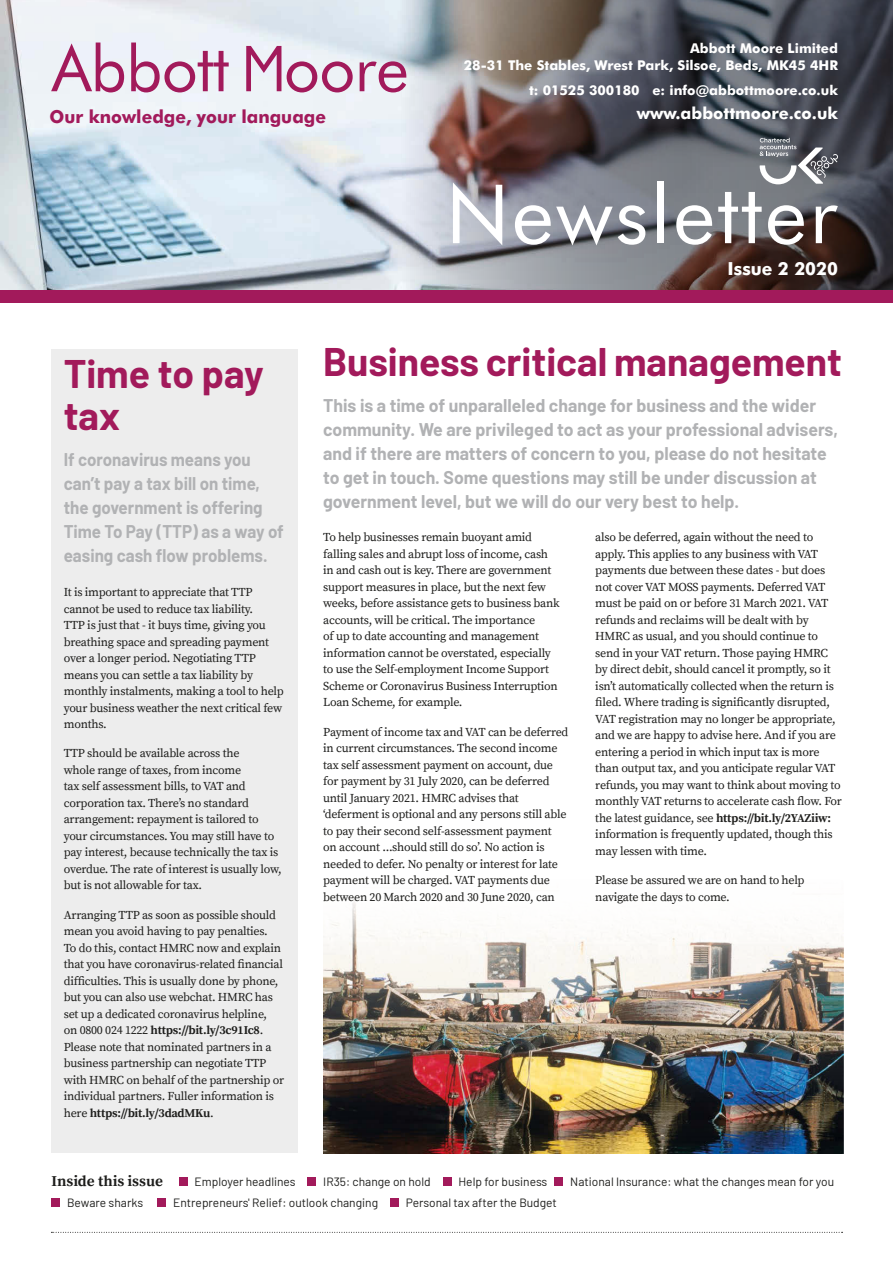
<style>
.page{position:relative;width:893px;height:1263px;background:#fff}
.page>*{position:absolute;margin:0;border:0;box-sizing:border-box;transform-origin:0 0}
.t1{font:81.75px "Futura BT";letter-spacing:.03em;color:#fff}
.t2{font:700 39px/42px "Barlow";color:#a21a5b}
.t3{font:700 18px/24px "Barlow";color:#b1b2b4}
.t4{font:700 18px/24px "Barlow";color:#b1b2b4;scale:.94 1}
.t5{font:700 18px "Futura BT";color:#a21a5b}
.t6{font:700 18px "Futura BT";color:#fff}
.t7{font:700 16.5px "Futura BT";color:#fff}
.t8{font:700 15px "Source Serif Pro";color:#1d1d1b}
.t9{font:700 13.5px/16.5px "Futura BT";color:#fff;text-align:right}
.t10{font:12px/16.5px "Source Serif Pro";letter-spacing:-.02em;color:#1d1d1b}
.t11{font:12px "Barlow";color:#1d1d1b}
.s1{font-weight:700}
</style>
<div class="page">
<img style="left:323px;top:901px;width:520px;height:253px">
<svg style="left:51px;top:1232px;width:792px;height:1px"></svg>
<div style="left:179px;top:1177px;width:8px;height:9px;background:#a21a5b"></div>
<div style="left:308px;top:1177px;width:8px;height:9px;background:#a21a5b"></div>
<div style="left:443px;top:1177px;width:8px;height:9px;background:#a21a5b"></div>
<div style="left:555px;top:1177px;width:8px;height:9px;background:#a21a5b"></div>
<div style="left:51px;top:1198px;width:9px;height:9px;background:#a21a5b"></div>
<div style="left:157px;top:1198px;width:9px;height:9px;background:#a21a5b"></div>
<div style="left:390px;top:1198px;width:9px;height:9px;background:#a21a5b"></div>
<div style="left:51px;top:349px;width:247px;height:803px;background:#ededed"></div>
<img style="left:0;top:0;width:313px;height:290px">
<img style="left:313px;top:0;width:580px;height:290px">
<svg style="left:51px;top:43px;width:73px;height:49px;background:#d7b2c9"></svg>
<svg style="left:131px;top:43px;width:98px;height:49px;background:#d7b3ca"></svg>
<svg style="left:287px;top:61px;width:66px;height:31px;background:#d09eba"></svg>
<svg style="left:360px;top:61px;width:46px;height:31px"></svg>
<svg style="left:246px;top:46px;width:35px;height:45px;background:#cf9dba"></svg>
<div style="left:0;top:290px;width:893px;height:12px;background:#a21a5b"></div>
<svg style="left:760px;top:138px;width:78px;height:46px;background:#7f8187"></svg>
<h3 class="t5" style="left:49px;top:106px;width:278px">Our knowledge, your language</h3>
<p class="t9" style="left:464px;top:40px;width:376px">Abbott Moore Limited<br>28-31 The Stables, Wrest Park, Silsoe, Beds, MK45 4HR</p>
<p class="t9" style="left:529px;top:82px;width:310px">t: 01525 300180 e: info@abbottmoore.co.uk</p>
<h3 class="t7" style="left:637px;top:103px;width:203px">www.abbottmoore.co.uk</h3>
<h1 class="t1" style="left:446px;top:164px;width:394px">Newsletter</h1>
<h3 class="t6" style="left:728px;top:257px;width:112px">Issue 2 2020</h3>
<h2 class="t2" style="left:64px;top:350px;width:201px">Time to pay tax</h2>
<h3 class="t4" style="left:64px;top:447px;width:236px">If coronavirus means you can’t pay a tax bill on time, the government is offering<br>Time To Pay (TTP) as a way of easing cash flow problems.</h3>
<p class="t10" style="left:64px;top:584px;width:221px">It is important to appreciate that TTP cannot be used to reduce tax liability.<br>TTP is just that - it buys time, giving you breathing space and spreading payment over a longer period. Negotiating TTP means you can settle a tax liability by monthly instalments, making a tool to help your business weather the next critical few months.</p>
<p class="t10" style="left:64px;top:745px;width:219px">TTP should be available across the<br>whole range of taxes, from income<br>tax self assessment bills, to VAT and corporation tax. There’s no standard arrangement: repayment is tailored to your circumstances. You may still have to pay interest, because technically the tax is overdue. The rate of interest is usually low, but is not allowable for tax.</p>
<p class="t10" style="left:64px;top:907px;width:222px">Arranging TTP as soon as possible should mean you avoid having to pay penalties.<br>To do this, contact HMRC now and explain that you have coronavirus-related financial difficulties. This is usually done by phone, but you can also use webchat. HMRC has set up a dedicated coronavirus helpline,<br>on 0800 024 1222 <span class="s1">https://bit.ly/3c91Ic8</span>.<br>Please note that nominated partners in a business partnership can negotiate TTP with HMRC on behalf of the partnership or individual partners. Fuller information is here <span class="s1">https://bit.ly/3dadMKu</span>.</p>
<h2 class="t2" style="left:323px;top:338px;width:520px">Business critical management</h2>
<p class="t3" style="left:323px;top:392px;width:516px">This is a time of unparalleled change for business and the wider community. We are privileged to act as your professional advisers, and if there are matters of concern to you, please do not hesitate to get in touch. Some questions may still be under discussion at government level, but we will do our very best to help.</p>
<p class="t10" style="left:323px;top:529px;width:238px">To help businesses remain buoyant amid falling sales and abrupt loss of income, cash in and cash out is key. There are government support measures in place, but the next few weeks, before assistance gets to business bank accounts, will be critical. The importance<br>of up to date accounting and management information cannot be overstated, especially to use the Self-employment Income Support Scheme or Coronavirus Business Interruption Loan Scheme, for example.</p>
<p class="t10" style="left:323px;top:724px;width:247px">Payment of income tax and VAT can be deferred in current circumstances. The second income tax self assessment payment on account, due for payment by 31 July 2020, can be deferred until January 2021. HMRC advises that ‘deferment is optional and any persons still able to pay their second self-assessment payment<br>on account ...should still do so’. No action is needed to defer. No penalty or interest for late payment will be charged. VAT payments due between 20 March 2020 and 30 June 2020, can</p>
<p class="t10" style="left:595px;top:529px;width:248px">also be deferred, again without the need to apply. This applies to any business with VAT payments due between these dates - but does not cover VAT MOSS payments. Deferred VAT must be paid on or before 31 March 2021. VAT refunds and reclaims will be dealt with by HMRC as usual, and you should continue to send in your VAT return. Those paying HMRC by direct debit, should cancel it promptly, so it isn’t automatically collected when the return is filed. Where trading is significantly disrupted, VAT registration may no longer be appropriate, and we are happy to advise here. And if you are entering a period in which input tax is more than output tax, and you anticipate regular VAT refunds, you may want to think about moving to monthly VAT returns to accelerate cash flow. For the latest guidance, see <span class="s1">https://bit.ly/2YAZiiw: </span>information is frequently updated, though this may lessen with time.</p>
<p class="t10" style="left:595px;top:872px;width:211px">Please be assured we are on hand to help navigate the days to come.</p>
<p class="t8" style="left:51px;top:1172px;width:113px">Inside this issue</p>
<p class="t11" style="left:195px;top:1173px;width:103px">Employer headlines</p>
<p class="t11" style="left:323px;top:1173px;width:109px">IR35: change on hold</p>
<p class="t11" style="left:458px;top:1173px;width:90px">Help for business</p>
<p class="t11" style="left:570px;top:1173px;width:265px">National Insurance: what the changes mean for you</p>
<p class="t11" style="left:67px;top:1194px;width:77px">Beware sharks</p>
<p class="t11" style="left:173px;top:1194px;width:206px">Entrepreneurs' Relief: outlook changing</p>
<p class="t11" style="left:406px;top:1194px;width:153px">Personal tax after the Budget</p>
</div>
